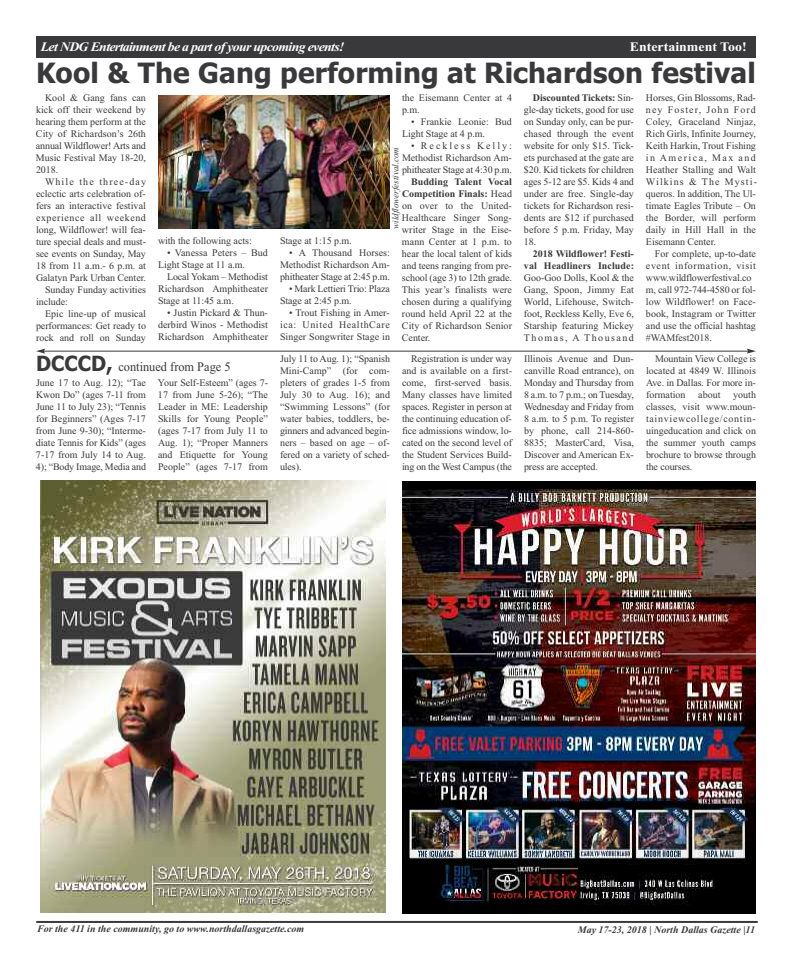
<style>
.page{position:relative;width:792px;height:972px;background:#fff}
.page>*{position:absolute;margin:0;border:0;box-sizing:border-box;transform-origin:0 0}
.t1{font:700 28px "Tahoma";letter-spacing:.005em;color:#39383a}
.t2{font:italic 700 13px "Times New Roman";letter-spacing:-.05em;color:#fff;scale:1.07 1}
.t3{font:13px "Times New Roman";color:#39383a;scale:.95 1}
.t4{font:700 13px "Times New Roman";color:#fff;scale:1.07 1}
.t5{font:10px/12px "Times New Roman";color:#39383a;text-align:justify}
.t6{font:italic 700 10px "Times New Roman";color:#39383a}
.t7{font:700 10px/12px "Times New Roman";letter-spacing:.005em;color:#39383a;text-align:right}
.t8{font:10px "Times New Roman";letter-spacing:.06em;color:#39383a}
.t9{font:10px "Times New Roman";letter-spacing:.11em;color:#39383a}
.t10{font:italic 9px "Times New Roman";color:#39383a}
.s1{font-weight:700}
.s2{font-family:"Tahoma";font-weight:700;font-size:21px}
</style>
<div class="page">
<hr style="left:36px;top:921px;width:722px;height:2px;background:#39383a">
<div style="left:36px;top:36px;width:720px;height:22px;background:#39383a"></div>
<img style="left:402px;top:481px;width:354px;height:432px">
<img style="left:40px;top:480px;width:346px;height:432px">
<hr style="left:44px;top:351px;width:704px;height:1px;background:#39383a">
<svg style="left:36px;top:349px;width:9px;height:5px"></svg>
<svg style="left:747px;top:349px;width:9px;height:5px"></svg>
<img style="left:158px;top:95px;width:232px;height:133px">
<h2 class="t2" style="left:41px;top:39px;width:285px">Let NDG Entertainment be a part of your upcoming events!</h2>
<h2 class="t4" style="left:630px;top:39px;width:111px">Entertainment Too!</h2>
<h1 class="t1" style="left:36px;top:57px;width:721px">Kool &amp; The Gang performing at Richardson festival</h1>
<p class="t5" style="left:36px;top:91px;width:112px;text-indent:9px">Kool &amp; Gang fans can kick off their weekend by hearing them perform at the City of Richardson’s 26th annual Wildflower!Arts and Music Festival May 18-20, 2018.</p>
<p class="t9" style="left:45px;top:176px;width:102px">While the three-day</p>
<p class="t5" style="left:36px;top:187px;width:111px">eclectic arts celebration of-</p>
<p class="t5" style="left:36px;top:199px;width:112px">fers an interactive festival</p>
<p class="t8" style="left:36px;top:212px;width:111px">experience all weekend</p>
<p class="t5" style="left:36px;top:223px;width:111px">long, Wildflower! will fea-</p>
<p class="t5" style="left:36px;top:235px;width:111px">ture special deals and must-</p>
<p class="t5" style="left:36px;top:247px;width:111px">see events on Sunday, May</p>
<p class="t5" style="left:36px;top:259px;width:112px">18 from 11 a.m.- 6 p.m. at</p>
<p class="t5" style="left:36px;top:271px;width:111px">Galatyn Park Urban Center.</p>
<p class="t5" style="left:45px;top:283px;width:102px">Sunday Funday activities</p>
<p class="t5" style="left:36px;top:295px;width:33px">include:</p>
<p class="t5" style="left:45px;top:307px;width:103px">Epic line-up of musical</p>
<p class="t5" style="left:36px;top:319px;width:112px">performances: Get ready to</p>
<p class="t5" style="left:36px;top:331px;width:111px">rock and roll on Sunday</p>
<p class="t5" style="left:402px;top:91px;width:111px">the Eisemann Center at 4 p.m.</p>
<p class="t5" style="left:402px;top:115px;width:111px;text-indent:9px">• Frankie Leonie: Bud<br>Light Stage at 4 p.m.</p>
<p class="t5" style="left:402px;top:139px;width:112px;text-indent:9px">• Reckless Kelly:<br>Methodist Richardson Am&shy;phitheater Stage at 4:30 p.m.</p>
<p class="t5" style="left:402px;top:175px;width:112px;text-indent:9px"><span class="s1">Budding Talent Vocal Competition Finals:</span> Head on over to the United-Healthcare Singer Song&shy;writer Stage in the Eise&shy;mann Center at 1 p.m. to hear the local talent of kids and teens ranging from pre&shy;school (age 3) to 12th grade.<br>This year’s finalists were chosen during a qualifying round held April 22 at the City of Richardson Senior Center.</p>
<p class="t5" style="left:524px;top:91px;width:112px;text-indent:9px"><span class="s1">Discounted Tickets:</span> Sin&shy;gle-day tickets, good for use on Sunday only, can be pur&shy;chased through the event website for only $15. Tick&shy;ets purchased at the gate are $20. Kid tickets for children ages 5-12 are $5. Kids 4 and under are free. Single-day tickets for Richardson resi&shy;dents are $12 if purchased before 5 p.m. Friday, May 18.</p>
<p class="t7" style="left:524px;top:247px;width:111px">2018 Wildflower! Festi&shy;val Headliners Include:</p>
<p class="t5" style="left:524px;top:271px;width:112px">Goo-Goo Dolls, Kool &amp; the Gang, Spoon, Jimmy Eat World, Lifehouse, Switch&shy;foot, Reckless Kelly, Eve 6, Starship featuring Mickey Thomas, A Thousand</p>
<p class="t5" style="left:646px;top:91px;width:113px">Horses, Gin Blossoms, Rad&shy;ney Foster, John Ford Coley, Graceland Ninjaz, Rich Girls, Infinite Journey, Keith Harkin, Trout Fishing in America, Max and Heather Stalling and Walt Wilkins &amp; The Mysti&shy;queros. In addition, The Ul&shy;timate Eagles Tribute – On the Border, will perform daily in Hill Hall in the Eisemann Center.</p>
<p class="t5" style="left:646px;top:247px;width:112px;text-align:left;text-indent:9px">For complete, up-to-date event information, visit www.wildflowerfestival.co m, call 972-744-4580 or fol&shy;low Wildflower! on Face&shy;book, Instagram or Twitter and use the official hashtag #WAMfest2018.</p>
<p class="t10" style="left:390px;top:229px;width:83px;rotate:-90deg">wildflowerfestival.com</p>
<p class="t5" style="left:158px;top:235px;width:95px">with the following acts:</p>
<p class="t5" style="left:158px;top:247px;width:111px;text-indent:9px">• Vanessa Peters – Bud<br>Light Stage at 11 a.m.</p>
<p class="t5" style="left:158px;top:271px;width:112px;text-indent:9px">Local Yokam – Methodist Richardson Amphitheater Stage at 11:45 a.m.</p>
<p class="t5" style="left:158px;top:307px;width:112px;text-indent:9px">• Justin Pickard &amp; Thun&shy;derbird Winos - Methodist Richardson Amphitheater</p>
<p class="t5" style="left:280px;top:235px;width:73px">Stage at 1:15 p.m.</p>
<p class="t5" style="left:280px;top:247px;width:112px;text-indent:9px">• A Thousand Horses:<br>Methodist Richardson Am&shy;phitheater Stage at 2:45 p.m.</p>
<p class="t5" style="left:280px;top:283px;width:112px;text-indent:9px">• Mark Lettieri Trio: Plaza<br>Stage at 2:45 p.m.</p>
<p class="t5" style="left:280px;top:307px;width:112px;text-indent:9px">• Trout Fishing in Amer&shy;ica: United HealthCare Singer Songwriter Stage in</p>
<h2 class="t3" style="left:36px;top:359px;width:206px"><span class="s2">DCCCD,</span> continued from Page 5</h2>
<p class="t5" style="left:36px;top:376px;width:112px">June 17 to Aug. 12); “Tae Kwon Do” (ages 7-11 from June 11 to July 23); “Tennis for Beginners” (Ages 7-17 from June 9-30); “Interme&shy;diate Tennis for Kids” (ages 7-17 from July 14 to Aug.<br>4); “Body Image, Media and</p>
<p class="t5" style="left:158px;top:376px;width:112px">Your Self-Esteem” (ages 7- 17 from June 5-26); “The Leader in ME: Leadership Skills for Young People” (ages 7-17 from July 11 to Aug. 1); “Proper Manners and Etiquette for Young People” (ages 7-17 from</p>
<p class="t5" style="left:280px;top:353px;width:112px">July 11 to Aug. 1); “Spanish Mini-Camp” (for com&shy;pleters of grades 1-5 from July 30 to Aug. 16); and “Swimming Lessons” (for water babies, toddlers, be&shy;ginners and advanced begin&shy;ners – based on age – of&shy;fered on a variety of sched&shy;ules).</p>
<p class="t5" style="left:402px;top:353px;width:112px;text-indent:9px">Registration is under way and is available on a first&shy;come, first-served basis.<br>Many classes have limited spaces. Register in person at the continuing education of&shy;fice admissions window, lo&shy;cated on the second level of the Student Services Build&shy;ing on the West Campus (the</p>
<p class="t5" style="left:524px;top:353px;width:112px">Illinois Avenue and Dun&shy;canville Road entrance), on Monday and Thursday from 8 a.m. to 7 p.m.; on Tuesday, Wednesday and Friday from 8 a.m. to 5 p.m. To register by phone, call 214-860- 8835; MasterCard, Visa, Discover and American Ex&shy;press are accepted.</p>
<p class="t5" style="left:646px;top:353px;width:111px;text-indent:9px">Mountain View College is located at 4849 W. Illinois Ave. in Dallas. For more in&shy;formation</p>
<p class="t5" style="left:646px;top:389px;width:112px;text-indent:87px">youth classes, visit www.moun&shy;tainviewcollege/contin&shy;uingeducation and click on the summer youth camps brochure to browse through the courses.</p>
<p class="t5" style="left:698px;top:389px;width:24px">about</p>
<p class="t6" style="left:37px;top:923px;width:269px">For the 411 in the community, go to www.northdallasgazette.com</p>
<p class="t6" style="left:578px;top:924px;width:179px">May 17-23, 2018 | North Dallas Gazette |11</p>
</div>
